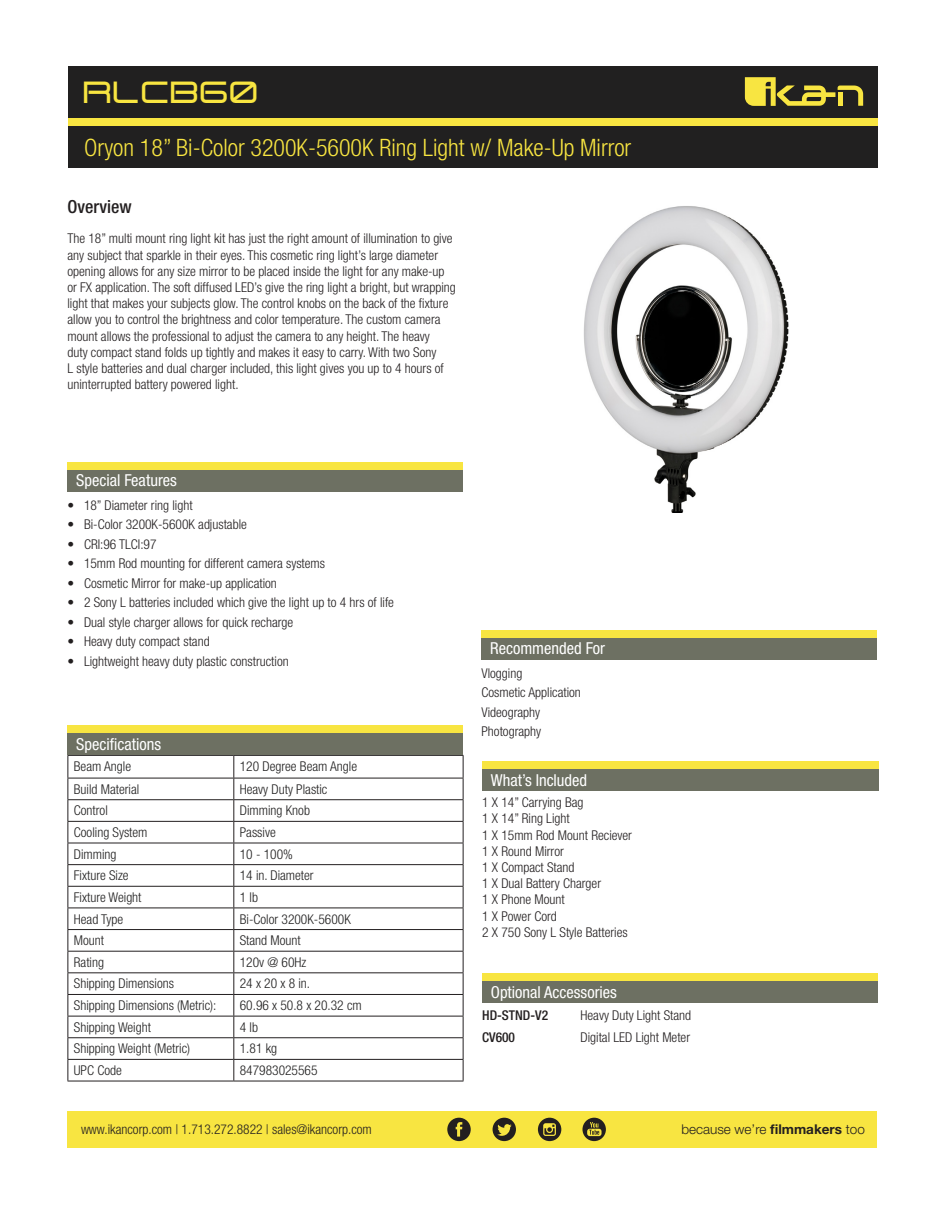
<style>
.page{position:relative;width:945px;height:1215px;background:#fff}
.page>*{position:absolute;margin:0;border:0;box-sizing:border-box;transform-origin:0 0}
.t1{font:700 30px "Expansiva";color:#f8e541}
.t2{font:300 condensed 24px "Helvetica Neue LT Std";color:#f8e541}
.t3{font:500 condensed 18px "Helvetica Neue LT Std";color:#231f20}
.t4{font:condensed 16.5px "Helvetica Neue LT Std";color:#fff}
.t5{font:300 condensed 13.5px/16.2px "Helvetica Neue LT Std";color:#231f20}
.t6{font:300 condensed 13.5px "Helvetica Neue LT Std";color:#212020}
.t7{font:300 13.5px "Helvetica Neue LT Std";color:#231f20}
.t8{font:500 condensed 13.5px "Helvetica Neue LT Std";color:#231f20}
.s1{font-weight:700}
</style>
<div class="page">
<div style="left:68px;top:1111px;width:810px;height:37px;background:#f8e541"></div>
<div style="left:68px;top:67px;width:810px;height:101px;background:#212020"></div>
<div style="left:68px;top:118px;width:810px;height:8px;background:#f8e541"></div>
<svg style="left:447px;top:1118px;width:24px;height:23px"></svg>
<svg style="left:582px;top:1118px;width:24px;height:23px"></svg>
<svg style="left:538px;top:1118px;width:23px;height:23px"></svg>
<svg style="left:493px;top:1118px;width:23px;height:23px"></svg>
<svg style="left:745px;top:77px;width:118px;height:29px"></svg>
<svg style="left:69px;top:800px;width:394px;height:151px"></svg>
<hr style="left:68px;top:755px;width:166px;height:1px;background:#231f20">
<hr style="left:234px;top:755px;width:230px;height:1px;background:#231f20">
<hr style="left:68px;top:778px;width:166px;height:1px;background:#231f20">
<hr style="left:234px;top:778px;width:230px;height:1px;background:#231f20">
<hr style="left:68px;top:799px;width:166px;height:1px;background:#231f20">
<hr style="left:234px;top:799px;width:230px;height:1px;background:#231f20">
<hr style="left:68px;top:821px;width:166px;height:1px;background:#231f20">
<hr style="left:234px;top:821px;width:230px;height:1px;background:#231f20">
<hr style="left:68px;top:843px;width:166px;height:1px;background:#231f20">
<hr style="left:234px;top:843px;width:230px;height:1px;background:#231f20">
<hr style="left:68px;top:864px;width:166px;height:1px;background:#231f20">
<hr style="left:234px;top:864px;width:230px;height:1px;background:#231f20">
<hr style="left:68px;top:886px;width:166px;height:1px;background:#231f20">
<hr style="left:234px;top:886px;width:230px;height:1px;background:#231f20">
<hr style="left:68px;top:908px;width:166px;height:1px;background:#231f20">
<hr style="left:234px;top:908px;width:230px;height:1px;background:#231f20">
<hr style="left:68px;top:929px;width:166px;height:1px;background:#231f20">
<hr style="left:234px;top:929px;width:230px;height:1px;background:#231f20">
<hr style="left:68px;top:951px;width:166px;height:1px;background:#231f20">
<hr style="left:234px;top:951px;width:230px;height:1px;background:#231f20">
<hr style="left:68px;top:972px;width:166px;height:1px;background:#231f20">
<hr style="left:234px;top:972px;width:230px;height:1px;background:#231f20">
<hr style="left:68px;top:994px;width:166px;height:1px;background:#231f20">
<hr style="left:234px;top:994px;width:230px;height:1px;background:#231f20">
<hr style="left:68px;top:1016px;width:166px;height:1px;background:#231f20">
<hr style="left:234px;top:1016px;width:230px;height:1px;background:#231f20">
<hr style="left:68px;top:1037px;width:166px;height:1px;background:#231f20">
<hr style="left:234px;top:1037px;width:230px;height:1px;background:#231f20">
<hr style="left:68px;top:1059px;width:166px;height:1px;background:#231f20">
<svg style="left:68px;top:756px;width:1px;height:325px"></svg>
<hr style="left:234px;top:1059px;width:230px;height:1px;background:#231f20">
<svg style="left:233px;top:756px;width:1px;height:325px"></svg>
<svg style="left:463px;top:756px;width:1px;height:325px"></svg>
<hr style="left:68px;top:1081px;width:166px;height:1px;background:#231f20">
<hr style="left:234px;top:1081px;width:230px;height:1px;background:#231f20">
<div style="left:482px;top:976px;width:396px;height:27px;background:#6d7062"></div>
<div style="left:68px;top:728px;width:396px;height:27px;background:#6d7062"></div>
<div style="left:68px;top:465px;width:396px;height:27px;background:#6d7062"></div>
<div style="left:68px;top:725px;width:396px;height:7px;background:#f8e541"></div>
<div style="left:68px;top:462px;width:396px;height:7px;background:#f8e541"></div>
<div style="left:482px;top:973px;width:396px;height:7px;background:#f8e541"></div>
<img style="left:584px;top:206px;width:205px;height:306px">
<div style="left:482px;top:764px;width:396px;height:27px;background:#6d7062"></div>
<div style="left:482px;top:633px;width:396px;height:27px;background:#6d7062"></div>
<div style="left:482px;top:761px;width:396px;height:7px;background:#f8e541"></div>
<div style="left:482px;top:630px;width:396px;height:7px;background:#f8e541"></div>
<p class="t1" style="left:84px;top:72px;width:178px">RLCB60</p>
<p class="t2" style="left:84px;top:134px;width:549px">Oryon 18” Bi-Color 3200K-5600K Ring Light w/ Make-Up Mirror</p>
<p class="t3" style="left:68px;top:196px;width:66px">Overview</p>
<p class="t5" style="left:68px;top:230px;width:390px">The 18” multi mount ring light kit has just the right amount of illumination to give any subject that sparkle in their eyes. This cosmetic ring light’s large diameter opening allows for any size mirror to be placed inside the light for any make-up or FX application. The soft diffused LED’s give the ring light a bright, but wrapping light that makes your subjects glow. The control knobs on the back of the fixture allow you to control the brightness and color temperature. The custom camera mount allows the professional to adjust the camera to any height. The heavy<br>duty compact stand folds up tightly and makes it easy to carry. With two Sony<br>L style batteries and dual charger included, this light gives you up to 4 hours of uninterrupted battery powered light.</p>
<p class="t4" style="left:76px;top:470px;width:102px">Special Features</p>
<p class="t5" style="left:68px;top:497px;width:127px">• 18” Diameter ring light</p>
<p class="t5" style="left:68px;top:516px;width:181px">• Bi-Color 3200K-5600K adjustable</p>
<p class="t5" style="left:68px;top:536px;width:91px">• CRI:96 TLCI:97</p>
<p class="t5" style="left:68px;top:555px;width:259px">• 15mm Rod mounting for different camera systems</p>
<p class="t5" style="left:68px;top:575px;width:211px">• Cosmetic Mirror for make-up application</p>
<p class="t5" style="left:68px;top:594px;width:328px">• 2 Sony L batteries included which give the light up to 4 hrs of life</p>
<p class="t5" style="left:68px;top:614px;width:227px">• Dual style charger allows for quick recharge</p>
<p class="t5" style="left:68px;top:633px;width:144px">• Heavy duty compact stand</p>
<p class="t5" style="left:68px;top:653px;width:223px">• Lightweight heavy duty plastic construction</p>
<p class="t4" style="left:76px;top:734px;width:87px">Specifications</p>
<p class="t6" style="left:74px;top:758px;width:59px">Beam Angle</p>
<p class="t6" style="left:240px;top:758px;width:119px">120 Degree Beam Angle</p>
<p class="t6" style="left:74px;top:781px;width:67px">Build Material</p>
<p class="t6" style="left:240px;top:781px;width:89px">Heavy Duty Plastic</p>
<p class="t6" style="left:74px;top:803px;width:35px">Control</p>
<p class="t6" style="left:240px;top:803px;width:72px">Dimming Knob</p>
<p class="t6" style="left:74px;top:824px;width:75px">Cooling System</p>
<p class="t6" style="left:240px;top:824px;width:37px">Passive</p>
<p class="t6" style="left:74px;top:846px;width:44px">Dimming</p>
<p class="t6" style="left:240px;top:846px;width:55px">10 - 100%</p>
<p class="t6" style="left:74px;top:868px;width:56px">Fixture Size</p>
<p class="t6" style="left:240px;top:868px;width:75px">14 in. Diameter</p>
<p class="t6" style="left:74px;top:889px;width:69px">Fixture Weight</p>
<p class="t6" style="left:240px;top:889px;width:20px">1 lb</p>
<p class="t6" style="left:74px;top:911px;width:51px">Head Type</p>
<p class="t6" style="left:240px;top:911px;width:113px">Bi-Color 3200K-5600K</p>
<p class="t6" style="left:74px;top:933px;width:32px">Mount</p>
<p class="t6" style="left:240px;top:933px;width:62px">Stand Mount</p>
<p class="t6" style="left:74px;top:954px;width:32px">Rating</p>
<p class="t6" style="left:240px;top:954px;width:68px">120v @ 60Hz</p>
<p class="t6" style="left:74px;top:976px;width:102px">Shipping Dimensions</p>
<p class="t6" style="left:240px;top:976px;width:72px">24 x 20 x 8 in.</p>
<p class="t6" style="left:74px;top:998px;width:144px">Shipping Dimensions (Metric):</p>
<p class="t6" style="left:240px;top:998px;width:123px">60.96 x 50.8 x 20.32 cm</p>
<p class="t6" style="left:74px;top:1019px;width:79px">Shipping Weight</p>
<p class="t6" style="left:240px;top:1019px;width:20px">4 lb</p>
<p class="t6" style="left:74px;top:1041px;width:118px">Shipping Weight (Metric)</p>
<p class="t6" style="left:240px;top:1041px;width:39px">1.81 kg</p>
<p class="t6" style="left:74px;top:1063px;width:49px">UPC Code</p>
<p class="t6" style="left:240px;top:1063px;width:79px">847983025565</p>
<p class="t4" style="left:490px;top:638px;width:116px">Recommended For</p>
<p class="t5" style="left:482px;top:665px;width:42px">Vlogging</p>
<p class="t5" style="left:482px;top:684px;width:101px">Cosmetic Application</p>
<p class="t5" style="left:482px;top:704px;width:60px">Videography</p>
<p class="t5" style="left:482px;top:723px;width:61px">Photography</p>
<p class="t4" style="left:491px;top:771px;width:98px">What’s Included</p>
<p class="t5" style="left:482px;top:794px;width:103px">1 X 14” Carrying Bag</p>
<p class="t5" style="left:482px;top:810px;width:89px">1 X 14” Ring Light</p>
<p class="t5" style="left:482px;top:827px;width:151px">1 X 15mm Rod Mount Reciever</p>
<p class="t5" style="left:482px;top:843px;width:83px">1 X Round Mirror</p>
<p class="t5" style="left:482px;top:859px;width:94px">1 X Compact Stand</p>
<p class="t5" style="left:482px;top:875px;width:120px">1 X Dual Battery Charger</p>
<p class="t5" style="left:482px;top:891px;width:84px">1 X Phone Mount</p>
<p class="t5" style="left:482px;top:908px;width:76px">1 X Power Cord</p>
<p class="t5" style="left:482px;top:924px;width:147px">2 X 750 Sony L Style Batteries</p>
<p class="t4" style="left:491px;top:983px;width:128px">Optional Accessories</p>
<p class="t8" style="left:482px;top:1007px;width:68px">HD-STND-V2</p>
<p class="t8" style="left:482px;top:1030px;width:34px">CV600</p>
<p class="t5" style="left:580px;top:1007px;width:112px">Heavy Duty Light Stand</p>
<p class="t5" style="left:580px;top:1029px;width:111px">Digital LED Light Meter</p>
<p class="t5" style="left:81px;top:1121px;width:292px">www.ikancorp.com | 1.713.272.8822 | sales@ikancorp.com</p>
<p class="t7" style="left:681px;top:1121px;width:185px">because we’re <span class="s1">filmmakers</span> too</p>
</div>
